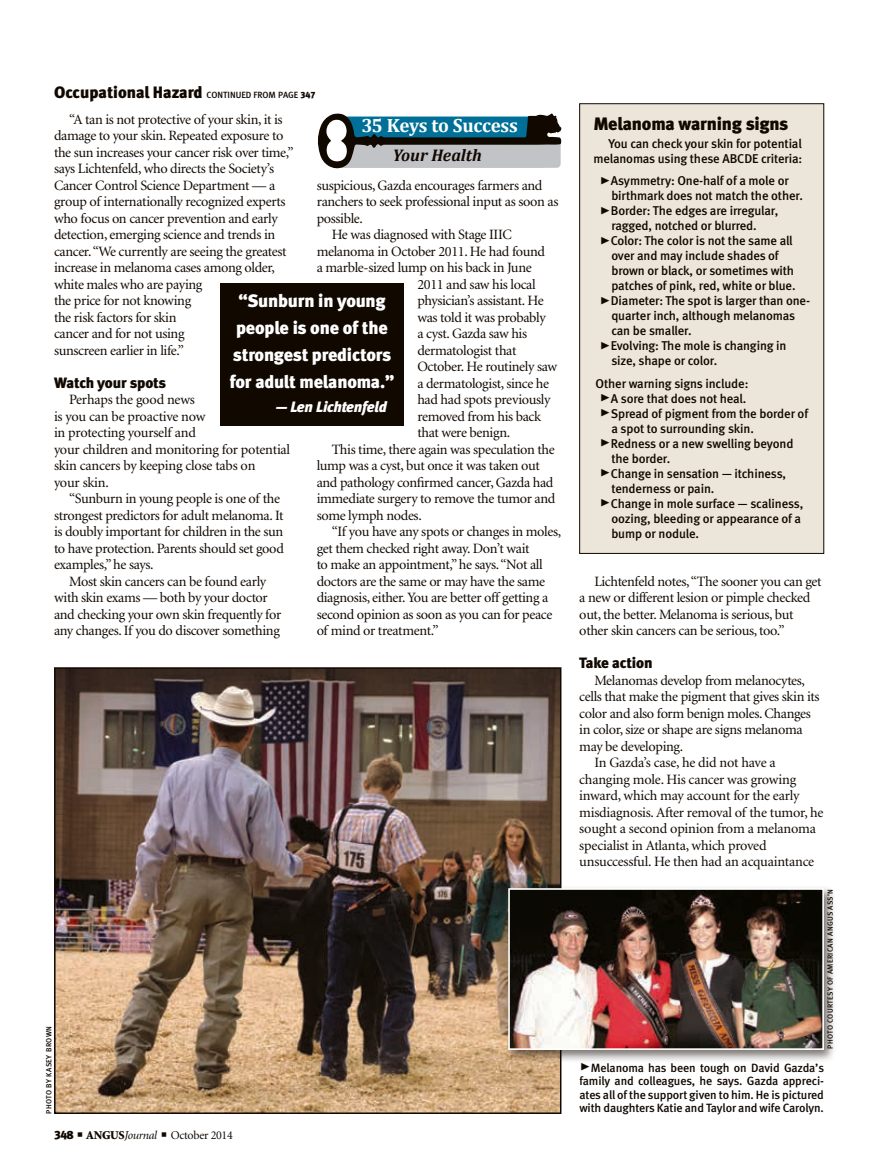
<style>
.page{position:relative;width:878px;height:1168px;background:#fff}
.page>*{position:absolute;margin:0;border:0;box-sizing:border-box;transform-origin:0 0}
.t1{font:700 19.2px "Cambria";letter-spacing:-.02em;color:#fff}
.reverse_pull_quote{font:18px/27px "Meta Black LF";letter-spacing:-.01em;color:#fff;text-align:center}
.sidebar_headline{font:18px "Meta Black LF";letter-spacing:-.01em;color:#110800}
.t2{font:italic 700 16.95px "Cambria";color:#110800}
.t3{font:16.5px "Meta Black LF";color:#110800}
.subhead{font:15px "Meta Black LF";letter-spacing:-.01em;color:#110800}
.reverse_pull_quote-2{font:italic 15px "Meta Black LF";letter-spacing:-.01em;color:#fff}
.body_text{font:14.25px/16.5px "Minion";letter-spacing:-.025em;color:#110800}
.sidebar_text{font:12.75px/15px "Meta Medium LF";letter-spacing:-.01em;color:#110800}
.cutlines{font:12px/13.5px "Meta Medium LF";letter-spacing:-.01em;color:#110800;text-align:justify}
.t4{font:12px "Minion";letter-spacing:-.025em;color:#110800}
.t5{font:7.5px "Meta Medium LF";letter-spacing:.04em;color:#110800}
.s1{font-family:"Meta Medium LF";font-size:9px}
.s2{font-size:9px}
.s3{font-family:"Meta Black LF"}
.s4{font-weight:900}
.s5{font-style:italic}
.s6{font-family:"Meta Black Caps Expert";font-size:21px}
</style>
<div class="page">
<div style="left:579px;top:104px;width:244px;height:449px;background:#ece5d9"></div>
<div style="left:579px;top:104px;width:245px;height:450px;border:1px solid #110800"></div>
<img style="left:57px;top:670px;width:501px;height:441px">
<div style="left:54px;top:667px;width:507px;height:447px;border:2px solid #110800"></div>
<div style="left:504px;top:885px;width:332px;height:177px;background:#110800;opacity:.55"></div>
<img style="left:511px;top:891px;width:309px;height:156px">
<div style="left:508px;top:888px;width:315px;height:162px;border:2px solid #fff"></div>
<svg style="left:318px;top:113px;width:243px;height:56px;background:#6e8b95"></svg>
<div style="left:220px;top:284px;width:184px;height:142px;background:#110800"></div>
<p class="t3" style="left:54px;top:82px;width:263px">Occupational Hazard <span class="s1">CONTINUED FROM PAGE</span> <span class="s2">347</span></p>
<p class="body_text" style="left:54px;top:111px;width:241px;text-indent:15px">“A tan is not protective of your skin, it is damage to your skin. Repeated exposure to the sun increases your cancer risk over time,” says Lichtenfeld, who directs the Society’s Cancer Control Science Department — a group of internationally recognized experts who focus on cancer prevention and early detection, emerging science and trends in cancer. “We currently are seeing the greatest increase in melanoma cases among older, white males who are paying<br>the price for not knowing<br>the risk factors for skin<br>cancer and for not using<br>sunscreen earlier in life.”</p>
<p class="subhead" style="left:54px;top:373px;width:114px">Watch your spots</p>
<p class="body_text" style="left:54px;top:392px;width:238px;text-indent:15px">Perhaps the good news<br>is you can be proactive now<br>in protecting yourself and<br>your children and monitoring for potential skin cancers by keeping close tabs on<br>your skin.</p>
<p class="body_text" style="left:54px;top:491px;width:231px;text-indent:15px">“Sunburn in young people is one of the strongest predictors for adult melanoma. It is doubly important for children in the sun to have protection. Parents should set good examples,” he says.</p>
<p class="body_text" style="left:54px;top:573px;width:229px;text-indent:15px">Most skin cancers can be found early with skin exams — both by your doctor and checking your own skin frequently for any changes. If you do discover something</p>
<p class="t1" style="left:361px;top:112px;width:158px">35 Keys to Success</p>
<p class="t2" style="left:393px;top:143px;width:90px">Your Health</p>
<p class="body_text" style="left:316px;top:177px;width:243px">suspicious, Gazda encourages farmers and ranchers to seek professional input as soon as possible.</p>
<p class="body_text" style="left:332px;top:227px;width:182px">He was diagnosed with Stage IIIC</p>
<p class="body_text" style="left:316px;top:243px;width:230px">melanoma in October 2011. He had found</p>
<p class="body_text" style="left:316px;top:260px;width:216px">a marble-sized lump on his back in June</p>
<p class="body_text" style="left:417px;top:276px;width:120px">2011 and saw his local</p>
<p class="body_text" style="left:417px;top:293px;width:128px">physician’s assistant. He</p>
<p class="body_text" style="left:417px;top:309px;width:130px">was told it was probably</p>
<p class="body_text" style="left:417px;top:326px;width:111px">a cyst. Gazda saw his</p>
<p class="body_text" style="left:417px;top:342px;width:101px">dermatologist that</p>
<p class="body_text" style="left:417px;top:359px;width:141px">October. He routinely saw</p>
<p class="body_text" style="left:417px;top:375px;width:133px">a dermatologist, since he</p>
<p class="body_text" style="left:417px;top:392px;width:134px">had had spots previously</p>
<p class="body_text" style="left:417px;top:408px;width:125px">removed from his back</p>
<p class="body_text" style="left:417px;top:425px;width:94px">that were benign.</p>
<p class="body_text" style="left:316px;top:441px;width:240px;text-indent:15px">This time, there again was speculation the lump was a cyst, but once it was taken out and pathology confirmed cancer, Gazda had immediate surgery to remove the tumor and some lymph nodes.</p>
<p class="body_text" style="left:316px;top:524px;width:246px;text-indent:15px">“If you have any spots or changes in moles, get them checked right away. Don’t wait<br>to make an appointment,” he says. “Not all doctors are the same or may have the same diagnosis, either. You are better off getting a second opinion as soon as you can for peace of mind or treatment.”</p>
<p class="reverse_pull_quote" style="left:230px;top:287px;width:166px">“Sunburn in young people is one of the strongest predictors for adult melanoma.”</p>
<p class="reverse_pull_quote-2" style="left:276px;top:397px;width:113px">— Len Lichtenfeld</p>
<p class="t5" style="left:45px;top:1114px;width:89px;rotate:-90deg">PHOTO BY KASEY BROWN</p>
<p class="t4" style="left:54px;top:1129px;width:180px"><span class="s3">348</span> ■ <span class="s4">ANGUS</span><span class="s5">Journal</span> ■ October 2014</p>
<p class="sidebar_headline" style="left:593px;top:112px;width:197px">Melanoma warning signs</p>
<p class="sidebar_text" style="left:593px;top:136px;width:210px;text-align:right">You can check your skin for potential melanomas using these ABCDE criteria:</p>
<p class="sidebar_text" style="left:611px;top:173px;width:193px;text-indent:-12px"><span class="s6">@</span>Asymmetry: One-half of a mole or birthmark does not match the other.</p>
<p class="sidebar_text" style="left:611px;top:203px;width:168px;text-indent:-12px"><span class="s6">@</span>Border: The edges are irregular, ragged, notched or blurred.</p>
<p class="sidebar_text" style="left:611px;top:233px;width:186px;text-indent:-12px"><span class="s6">@</span>Color: The color is not the same all over and may include shades of brown or black, or sometimes with patches of pink, red, white or blue.</p>
<p class="sidebar_text" style="left:611px;top:293px;width:200px;text-indent:-12px"><span class="s6">@</span>Diameter: The spot is larger than one&shy;quarter inch, although melanomas can be smaller.</p>
<p class="sidebar_text" style="left:611px;top:338px;width:177px;text-indent:-12px"><span class="s6">@</span>Evolving: The mole is changing in size, shape or color.</p>
<p class="sidebar_text" style="left:595px;top:376px;width:154px">Other warning signs include:</p>
<p class="sidebar_text" style="left:599px;top:391px;width:149px"><span class="s6">@</span>A sore that does not heal.</p>
<p class="sidebar_text" style="left:611px;top:406px;width:198px;text-indent:-12px"><span class="s6">@</span>Spread of pigment from the border of a spot to surrounding skin.</p>
<p class="sidebar_text" style="left:611px;top:436px;width:184px;text-indent:-12px"><span class="s6">@</span>Redness or a new swelling beyond the border.</p>
<p class="sidebar_text" style="left:611px;top:466px;width:176px;text-indent:-12px"><span class="s6">@</span>Change in sensation — itchiness, tenderness or pain.</p>
<p class="sidebar_text" style="left:611px;top:496px;width:193px;text-indent:-12px"><span class="s6">@</span>Change in mole surface — scaliness, oozing, bleeding or appearance of a bump or nodule.</p>
<p class="body_text" style="left:579px;top:573px;width:244px;text-indent:15px">Lichtenfeld notes, “The sooner you can get a new or different lesion or pimple checked out, the better. Melanoma is serious, but other skin cancers can be serious, too.”</p>
<p class="subhead" style="left:579px;top:654px;width:75px">Take action</p>
<p class="body_text" style="left:579px;top:672px;width:242px;text-indent:15px">Melanomas develop from melanocytes, cells that make the pigment that gives skin its color and also form benign moles. Changes in color, size or shape are signs melanoma may be developing.</p>
<p class="body_text" style="left:579px;top:755px;width:246px;text-indent:15px">In Gazda’s case, he did not have a changing mole. His cancer was growing inward, which may account for the early misdiagnosis. After removal of the tumor, he sought a second opinion from a melanoma specialist in Atlanta, which proved unsuccessful. He then had an acquaintance</p>
<p class="t5" style="left:825px;top:1048px;width:161px;rotate:-90deg">PHOTO COURTESY OF AMERICAN ANGUS ASS’N</p>
<p class="cutlines" style="left:579px;top:1060px;width:246px"><span class="s6">@</span>Melanoma has been tough on David Gazda’s family and colleagues, he says. Gazda appreci&shy;ates all of the support given to him. He is pictured with daughters Katie and Taylor and wife Carolyn.</p>
</div>
